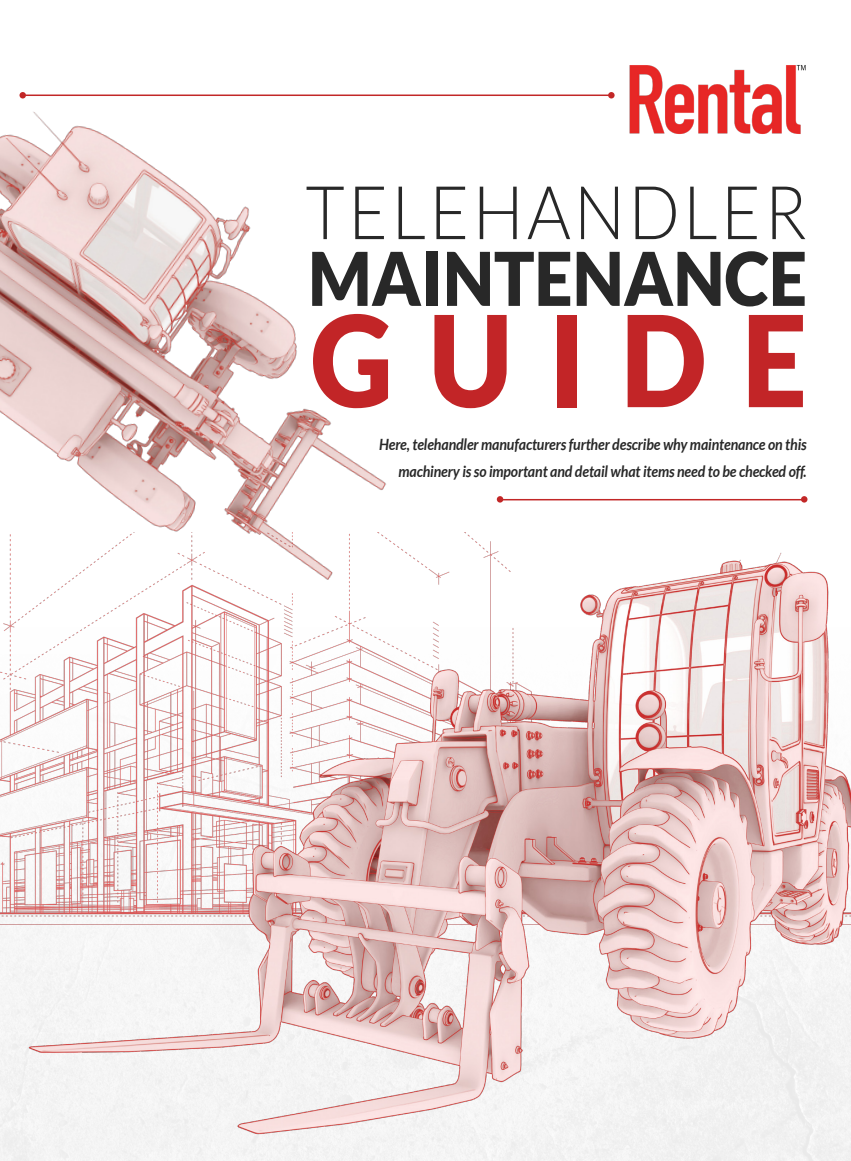
<style>
.page{position:relative;width:851px;height:1161px;background:#fff}
.page>*{position:absolute;margin:0;border:0;box-sizing:border-box;transform-origin:0 0}
.t1{font:900 126.6px "Lato";letter-spacing:.31em;color:#c22527;scale:.91 1}
.t2{font:300 74.25px "Lato";letter-spacing:.05em;color:#282828;scale:.91 1}
.t3{font:900 74.25px "Lato";color:#282828;scale:.91 1}
.t4{font:italic 700 15.6px/26.4px "Lato";letter-spacing:-.01em;color:#282828;text-align:right;scale:.91 1}
</style>
<div class="page">
<img style="left:0;top:92px;width:850px;height:1069px">
<img style="left:0;top:112px;width:392px;height:420px">
<img style="left:0;top:532px;width:850px;height:392px">
<img style="left:26px;top:546px;width:824px;height:614px">
<img style="left:620px;top:65px;width:194px;height:71px">
<hr style="left:26px;top:95px;width:585px;height:1px;background:#c22727">
<div style="left:19px;top:92px;width:7px;height:7px;background:#c22727;border-radius:50%"></div>
<div style="left:608px;top:92px;width:6px;height:7px;background:#c22727;border-radius:50%"></div>
<hr style="left:500px;top:499px;width:302px;height:1px;background:#c22727">
<div style="left:801px;top:496px;width:6px;height:7px;background:#c22727;border-radius:50%"></div>
<div style="left:497px;top:496px;width:6px;height:7px;background:#c22727;border-radius:50%"></div>
<h2 class="t2" style="left:305px;top:173px;width:552px">TELEHANDLER</h2>
<h2 class="t3" style="left:308px;top:235px;width:549px">MAINTENANCE</h2>
<h1 class="t1" style="left:311px;top:287px;width:546px">GUIDE</h1>
<p class="t4" style="left:379px;top:432px;width:471px">Here, telehandler manufacturers further describe why maintenance on this machinery is so important and detail what items need to be checked off.</p>
</div>
